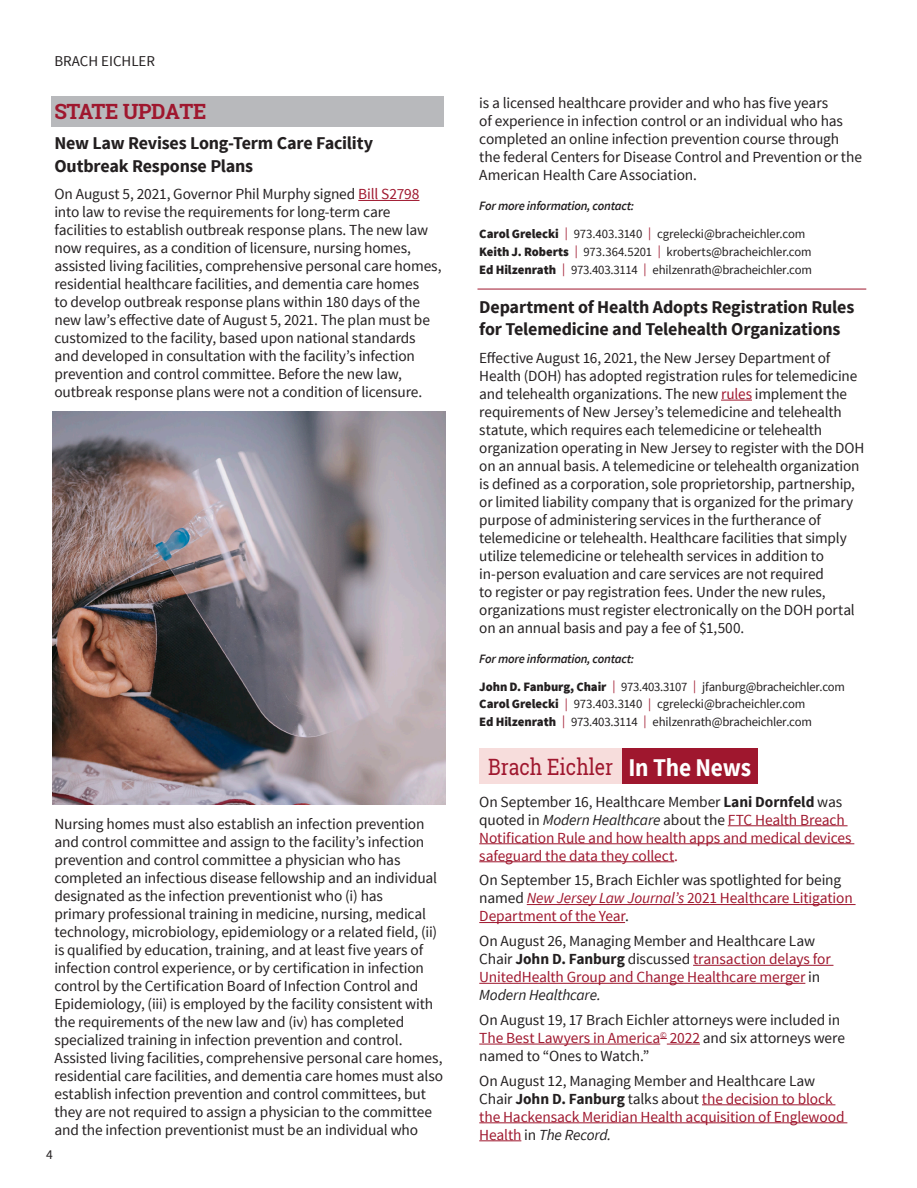
<style>
.page{position:relative;width:917px;height:1188px;background:#fff}
.page>*{position:absolute;margin:0;border:0;box-sizing:border-box;transform-origin:0 0}
.t1{font:700 25.5px "Source Sans Pro";letter-spacing:-.01em;color:#fff;scale:.92 1}
.t2{font:22.5px "Roboto Slab";color:#9f172e;scale:.86 1}
.hyperlink{font:700 21px "Roboto Slab";letter-spacing:-.02em;color:#9f172e}
.FOR_MORE_INFORMATI{font:700 18px/22.5px "Source Sans Pro";letter-spacing:-.01em;color:#231f20}
.FOR_MORE_INFORMATI-2{font:15.3px/18px "Source Sans Pro";letter-spacing:-.01em;color:#231f20}
.FOR_MORE_INFORMATI-3{font:15.3px/18px "Source Sans Pro";letter-spacing:-.01em;color:#9f172e}
.t3{font:15px "Source Sans Pro";color:#231f20}
.Page_Numbers_9_13_65{font:13.5px "Source Sans Pro";color:#231f20}
.FOR_MORE_INFORMATI-4{font:12.75px "Source Sans Pro";letter-spacing:-.015em;color:#231f20}
.FOR_MORE_INFORMATI-5{font:italic 600 12.75px "Source Sans Pro";letter-spacing:-.02em;color:#231f20}
.Back_Page_Contacts{font:12.75px "Source Sans Pro";letter-spacing:-.01em;color:#231f20}
.s1{color:#9f172e}
.s2{font-weight:900}
.s3{color:#231f20}
.s4{font-weight:700;color:#231f20}
.s5{font-style:italic;color:#231f20}
.s6{font-style:italic;color:#9f172e}
</style>
<div class="page">
<div style="left:52px;top:96px;width:392px;height:31px;background:#b8b9bc"></div>
<hr style="left:358px;top:200px;width:61px;height:1px;background:#9f172e">
<hr style="left:721px;top:400px;width:31px;height:1px;background:#9f172e">
<hr style="left:728px;top:825px;width:120px;height:1px;background:#9f172e">
<hr style="left:479px;top:843px;width:375px;height:1px;background:#9f172e">
<hr style="left:479px;top:861px;width:195px;height:1px;background:#9f172e">
<hr style="left:527px;top:904px;width:329px;height:1px;background:#9f172e">
<hr style="left:479px;top:922px;width:146px;height:1px;background:#9f172e">
<hr style="left:693px;top:965px;width:140px;height:1px;background:#9f172e">
<hr style="left:479px;top:983px;width:326px;height:1px;background:#9f172e">
<hr style="left:479px;top:1044px;width:181px;height:1px;background:#9f172e">
<hr style="left:667px;top:1044px;width:33px;height:1px;background:#9f172e">
<hr style="left:702px;top:1104px;width:133px;height:1px;background:#9f172e">
<hr style="left:479px;top:1122px;width:368px;height:1px;background:#9f172e">
<hr style="left:479px;top:1140px;width:42px;height:1px;background:#9f172e">
<div style="left:479px;top:748px;width:143px;height:36px;background:#f7dddc"></div>
<div style="left:622px;top:748px;width:135px;height:36px;background:#9f172e"></div>
<img style="left:53px;top:412px;width:393px;height:393px">
<hr style="left:477px;top:289px;width:389px;height:1px;background:#9f172e">
<p class="t3" style="left:54px;top:51px;width:102px">BRACH EICHLER</p>
<p class="hyperlink" style="left:54px;top:97px;width:154px">STATE UPDATE</p>
<p class="FOR_MORE_INFORMATI" style="left:54px;top:132px;width:320px">New Law Revises Long-Term Care Facility<br>Outbreak Response Plans</p>
<p class="FOR_MORE_INFORMATI-2" style="left:54px;top:185px;width:389px">On August 5, 2021, Governor Phil Murphy signed <span class="s1">Bill S2798 </span>into law to revise the requirements for long-term care facilities to establish outbreak response plans. The new law now requires, as a condition of licensure, nursing homes, assisted living facilities, comprehensive personal care homes, residential healthcare facilities, and dementia care homes<br>to develop outbreak response plans within 180 days of the new law’s effective date of August 5, 2021. The plan must be customized to the facility, based upon national standards and developed in consultation with the facility’s infection prevention and control committee. Before the new law, outbreak response plans were not a condition of licensure.</p>
<p class="FOR_MORE_INFORMATI-2" style="left:54px;top:815px;width:390px">Nursing homes must also establish an infection prevention and control committee and assign to the facility’s infection prevention and control committee a physician who has completed an infectious disease fellowship and an individual designated as the infection preventionist who (i) has<br>primary professional training in medicine, nursing, medical technology, microbiology, epidemiology or a related field, (ii) is qualified by education, training, and at least five years of infection control experience, or by certification in infection control by the Certification Board of Infection Control and Epidemiology, (iii) is employed by the facility consistent with the requirements of the new law and (iv) has completed specialized training in infection prevention and control.<br>Assisted living facilities, comprehensive personal care homes, residential care facilities, and dementia care homes must also establish infection prevention and control committees, but they are not required to assign a physician to the committee and the infection preventionist must be an individual who</p>
<p class="Page_Numbers_9_13_65" style="left:46px;top:1146px;width:8px">4</p>
<p class="FOR_MORE_INFORMATI-2" style="left:479px;top:94px;width:384px">is a licensed healthcare provider and who has five years<br>of experience in infection control or an individual who has completed an online infection prevention course through the federal Centers for Disease Control and Prevention or the American Health Care Association.</p>
<p class="FOR_MORE_INFORMATI-5" style="left:479px;top:198px;width:156px">For more information, contact:</p>
<p class="FOR_MORE_INFORMATI-4" style="left:479px;top:225px;width:328px"><span class="s2">Carol Grelecki</span> <span class="s1">|</span> 973.403.3140 <span class="s1">|</span> cgrelecki@bracheichler.com</p>
<p class="Back_Page_Contacts" style="left:479px;top:243px;width:334px"><span class="s2">Keith J. Roberts</span> <span class="s1">|</span> 973.364.5201 <span class="s1">|</span> kroberts@bracheichler.com</p>
<p class="FOR_MORE_INFORMATI-4" style="left:479px;top:261px;width:334px"><span class="s2">Ed Hilzenrath</span> <span class="s1">|</span> 973.403.3114 <span class="s1">|</span> ehilzenrath@bracheichler.com</p>
<p class="FOR_MORE_INFORMATI" style="left:479px;top:296px;width:377px">Department of Health Adopts Registration Rules for Telemedicine and Telehealth Organizations</p>
<p class="FOR_MORE_INFORMATI-2" style="left:479px;top:349px;width:387px">Effective August 16, 2021, the New Jersey Department of Health (DOH) has adopted registration rules for telemedicine and telehealth organizations. The new <span class="s1">rules</span> implement the requirements of New Jersey’s telemedicine and telehealth statute, which requires each telemedicine or telehealth organization operating in New Jersey to register with the DOH on an annual basis. A telemedicine or telehealth organization is defined as a corporation, sole proprietorship, partnership, or limited liability company that is organized for the primary purpose of administering services in the furtherance of telemedicine or telehealth. Healthcare facilities that simply utilize telemedicine or telehealth services in addition to in-person evaluation and care services are not required<br>to register or pay registration fees. Under the new rules, organizations must register electronically on the DOH portal on an annual basis and pay a fee of $1,500.</p>
<p class="FOR_MORE_INFORMATI-5" style="left:479px;top:651px;width:156px">For more information, contact:</p>
<p class="FOR_MORE_INFORMATI-4" style="left:479px;top:678px;width:367px"><span class="s2">John D. Fanburg, Chair</span> <span class="s1">|</span> 973.403.3107 <span class="s1">|</span> jfanburg@bracheichler.com</p>
<p class="FOR_MORE_INFORMATI-4" style="left:479px;top:696px;width:328px"><span class="s2">Carol Grelecki</span> <span class="s1">|</span> 973.403.3140 <span class="s1">|</span> cgrelecki@bracheichler.com</p>
<p class="FOR_MORE_INFORMATI-4" style="left:479px;top:714px;width:334px"><span class="s2">Ed Hilzenrath</span> <span class="s1">|</span> 973.403.3114 <span class="s1">|</span> ehilzenrath@bracheichler.com</p>
<p class="t2" style="left:488px;top:751px;width:147px">Brach Eichler</p>
<p class="t1" style="left:628px;top:751px;width:135px">In The News</p>
<p class="FOR_MORE_INFORMATI-3" style="left:479px;top:793px;width:374px"><span class="s3">On September 16, Healthcare Member</span> <span class="s4">Lani Dornfeld</span> <span class="s3">was quoted in</span> <span class="s5">Modern Healthcare</span> <span class="s3">about the</span> FTC Health Breach Notification Rule and how health apps and medical devices safeguard the data they collect.</p>
<p class="FOR_MORE_INFORMATI-2" style="left:479px;top:871px;width:375px">On September 15, Brach Eichler was spotlighted for being named <span class="s6">New Jersey Law Journal’s</span> <span class="s1">2021 Healthcare Litigation<br>Department of the Year</span>.</p>
<p class="FOR_MORE_INFORMATI-3" style="left:479px;top:932px;width:353px"><span class="s3">On August 26, Managing Member and Healthcare Law Chair</span> <span class="s4">John D. Fanburg</span> <span class="s3">discussed</span> transaction delays for UnitedHealth Group and Change Healthcare merger <span class="s3">in </span><span class="s5">Modern Healthcare.</span></p>
<p class="FOR_MORE_INFORMATI-2" style="left:479px;top:1011px;width:367px">On August 19, 17 Brach Eichler attorneys were included in<br><span class="s1">The Best Lawyers in America</span><sup>©</sup> <span class="s1">2022</span> and six attorneys were named to “Ones to Watch.”</p>
<p class="FOR_MORE_INFORMATI-3" style="left:479px;top:1072px;width:367px"><span class="s3">On August 12, Managing Member and Healthcare Law Chair</span> <span class="s4">John D. Fanburg</span> <span class="s3">talks about</span> the decision to block the Hackensack Meridian Health acquisition of Englewood Health <span class="s3">in</span> <span class="s5">The Record.</span></p>
</div>
